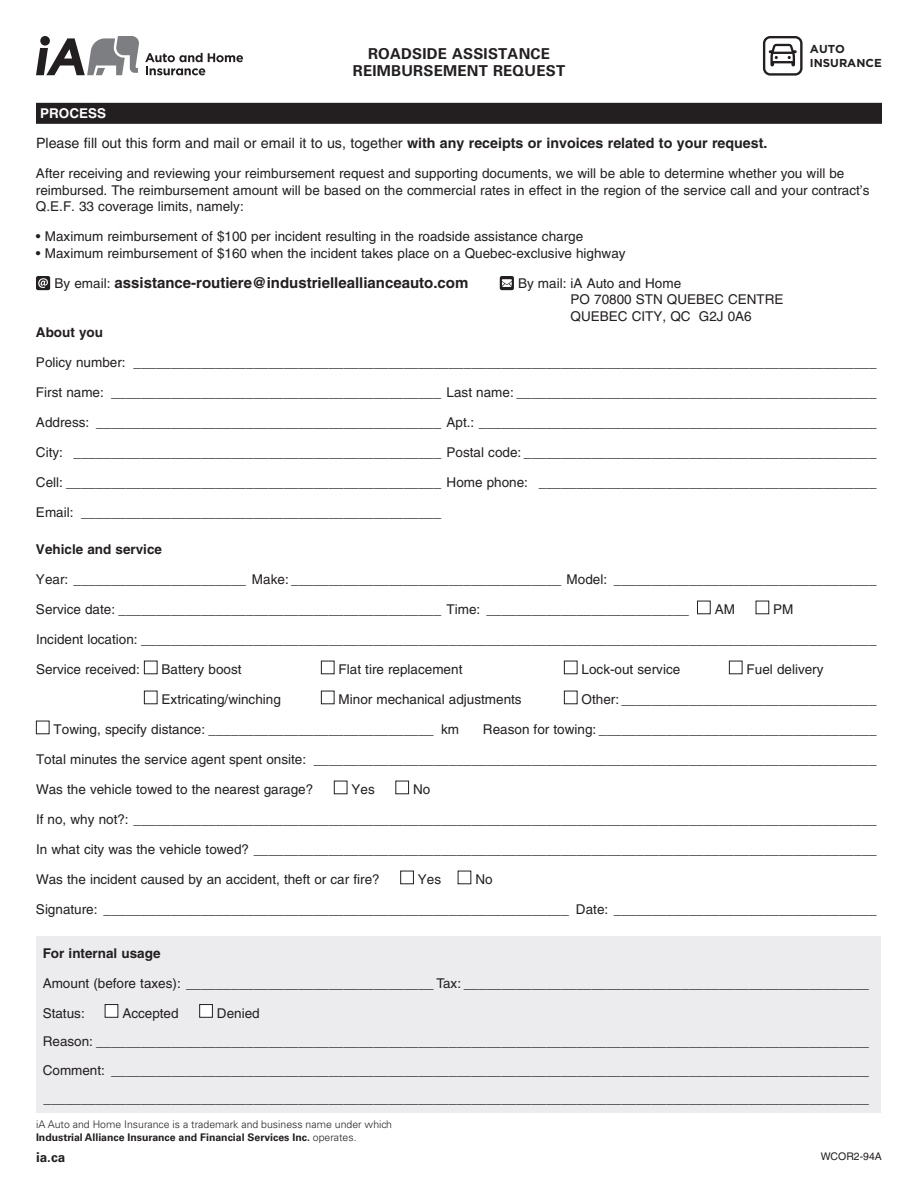
<style>
.page{position:relative;width:918px;height:1188px;background:#fff}
.page>*{position:absolute;margin:0;border:0;box-sizing:border-box;transform-origin:0 0}
.t1{font:700 15px "Helvetica";color:#231f20}
.t2{font:700 15px/16.5px "Univers";letter-spacing:.015em;color:#231f20;text-align:center}
.t3{font:14.25px "Helvetica";color:#231f20}
.t4{font:13.5px/16.5px "Helvetica";color:#231f20}
.t5{font:700 13.5px "Helvetica";color:#231f20}
.t6{font:700 13.5px "Helvetica";color:#fff}
.t7{font:700 13.5px "Univers";color:#231f20}
.t8{font:700 11.55px/13.8px "Gotham";color:#231f20}
.t9{font:300 10.5px/12.8px "Univers";color:#231f20}
.t10{font:10.5px "Helvetica";color:#231f20}
.s1{font-weight:700}
.s2{font-weight:400;font-size:13.5px}
</style>
<div class="page">
<div style="left:36px;top:936px;width:844px;height:176px;background:#ececee"></div>
<div style="left:36px;top:103px;width:846px;height:21px;background:#231f20"></div>
<svg style="left:36px;top:276px;width:14px;height:14px"></svg>
<svg style="left:500px;top:276px;width:14px;height:14px"></svg>
<div style="left:697px;top:601px;width:14px;height:13px;border:1px solid #231f20"></div>
<div style="left:756px;top:601px;width:13px;height:13px;border:1px solid #231f20"></div>
<div style="left:144px;top:661px;width:14px;height:13px;border:1px solid #231f20"></div>
<div style="left:321px;top:661px;width:13px;height:13px;border:1px solid #231f20"></div>
<div style="left:564px;top:661px;width:14px;height:13px;border:1px solid #231f20"></div>
<div style="left:729px;top:661px;width:13px;height:13px;border:1px solid #231f20"></div>
<div style="left:144px;top:691px;width:14px;height:13px;border:1px solid #231f20"></div>
<div style="left:321px;top:691px;width:13px;height:13px;border:1px solid #231f20"></div>
<div style="left:564px;top:691px;width:14px;height:13px;border:1px solid #231f20"></div>
<div style="left:36px;top:721px;width:14px;height:13px;border:1px solid #231f20"></div>
<div style="left:334px;top:781px;width:13px;height:13px;border:1px solid #231f20"></div>
<div style="left:395px;top:781px;width:14px;height:13px;border:1px solid #231f20"></div>
<div style="left:400px;top:871px;width:14px;height:13px;border:1px solid #231f20"></div>
<div style="left:105px;top:1005px;width:13px;height:12px;background:#fff"></div>
<div style="left:105px;top:1004px;width:13px;height:14px;border:1px solid #231f20"></div>
<div style="left:200px;top:1005px;width:12px;height:12px;background:#fff"></div>
<div style="left:199px;top:1004px;width:14px;height:14px;border:1px solid #231f20"></div>
<svg style="left:36px;top:36px;width:103px;height:39px"></svg>
<svg style="left:145px;top:53px;width:98px;height:22px"></svg>
<svg style="left:763px;top:36px;width:40px;height:40px"></svg>
<p class="t2" style="left:353px;top:46px;width:214px">ROADSIDE ASSISTANCE<br>REIMBURSEMENT REQUEST</p>
<p class="t8" style="left:810px;top:42px;width:73px">AUTO<br>INSURANCE</p>
<p class="t6" style="left:40px;top:105px;width:68px">PROCESS</p>
<p class="t3" style="left:36px;top:135px;width:733px">Please fill out this form and mail or email it to us, together <span class="s1">with any receipts or invoices related to your request.</span></p>
<p class="t4" style="left:36px;top:165px;width:835px">After receiving and reviewing your reimbursement request and supporting documents, we will be able to determine whether you will be reimbursed. The reimbursement amount will be based on the commercial rates in effect in the region of the service call and your contract’s<br>Q.E.F. 33 coverage limits, namely:</p>
<p class="t4" style="left:36px;top:228px;width:549px">• Maximum reimbursement of $100 per incident resulting in the roadside assistance charge</p>
<p class="t4" style="left:36px;top:245px;width:591px">• Maximum reimbursement of $160 when the incident takes place on a Quebec-exclusive highway</p>
<p class="t1" style="left:55px;top:273px;width:415px"><span class="s2">By email:</span> assistance-routiere@industrielleallianceauto.com</p>
<p class="t4" style="left:571px;top:275px;width:215px;text-indent:-53px">By mail: iA Auto and Home<br>PO 70800 STN QUEBEC CENTRE<br>QUEBEC CITY, QC G2J 0A6</p>
<p class="t5" style="left:36px;top:324px;width:69px">About you</p>
<p class="t4" style="left:36px;top:354px;width:842px">Policy number: ___________________________________________________________________________________________________</p>
<p class="t4" style="left:36px;top:384px;width:842px">First name: ____________________________________________ Last name: ________________________________________________</p>
<p class="t4" style="left:36px;top:414px;width:842px">Address: ______________________________________________ Apt.: _____________________________________________________</p>
<p class="t4" style="left:36px;top:444px;width:842px">City: _________________________________________________ Postal code: _______________________________________________</p>
<p class="t4" style="left:36px;top:474px;width:842px">Cell: __________________________________________________ Home phone: _____________________________________________</p>
<p class="t4" style="left:36px;top:504px;width:407px">Email: ________________________________________________</p>
<p class="t5" style="left:36px;top:541px;width:128px">Vehicle and service</p>
<p class="t4" style="left:36px;top:571px;width:842px">Year: _______________________ Make: ____________________________________ Model: ___________________________________</p>
<p class="t4" style="left:36px;top:601px;width:655px">Service date: ___________________________________________ Time: ___________________________</p>
<p class="t4" style="left:715px;top:601px;width:22px">AM</p>
<p class="t4" style="left:773px;top:601px;width:22px">PM</p>
<p class="t4" style="left:36px;top:631px;width:842px">Incident location: __________________________________________________________________________________________________</p>
<p class="t4" style="left:36px;top:661px;width:105px">Service received:</p>
<p class="t4" style="left:162px;top:661px;width:81px">Battery boost</p>
<p class="t4" style="left:339px;top:661px;width:125px">Flat tire replacement</p>
<p class="t4" style="left:582px;top:661px;width:100px">Lock-out service</p>
<p class="t4" style="left:747px;top:661px;width:78px">Fuel delivery</p>
<p class="t4" style="left:162px;top:691px;width:121px">Extricating/winching</p>
<p class="t4" style="left:339px;top:691px;width:185px">Minor mechanical adjustments</p>
<p class="t4" style="left:582px;top:691px;width:297px">Other: __________________________________</p>
<p class="t4" style="left:54px;top:721px;width:407px">Towing, specify distance: ______________________________ km</p>
<p class="t4" style="left:483px;top:721px;width:395px">Reason for towing: _____________________________________</p>
<p class="t4" style="left:36px;top:751px;width:842px">Total minutes the service agent spent onsite: ___________________________________________________________________________</p>
<p class="t4" style="left:36px;top:781px;width:279px">Was the vehicle towed to the nearest garage?</p>
<p class="t4" style="left:352px;top:781px;width:25px">Yes</p>
<p class="t4" style="left:413px;top:781px;width:19px">No</p>
<p class="t4" style="left:36px;top:811px;width:842px">If no, why not?: ___________________________________________________________________________________________________</p>
<p class="t4" style="left:36px;top:841px;width:842px">In what city was the vehicle towed? ___________________________________________________________________________________</p>
<p class="t4" style="left:36px;top:871px;width:345px">Was the incident caused by an accident, theft or car fire?</p>
<p class="t4" style="left:418px;top:871px;width:25px">Yes</p>
<p class="t4" style="left:475px;top:871px;width:19px">No</p>
<p class="t4" style="left:36px;top:901px;width:842px">Signature: ______________________________________________________________ Date: ___________________________________</p>
<p class="t5" style="left:43px;top:945px;width:119px">For internal usage</p>
<p class="t4" style="left:43px;top:975px;width:828px">Amount (before taxes): _________________________________ Tax: ______________________________________________________</p>
<p class="t4" style="left:43px;top:1005px;width:44px">Status:</p>
<p class="t4" style="left:122px;top:1005px;width:58px">Accepted</p>
<p class="t4" style="left:43px;top:999px;width:828px;line-height:28.5px;text-indent:174px">Denied<br>Reason: _______________________________________________________________________________________________________ Comment: _____________________________________________________________________________________________________ ______________________________________________________________________________________________________________</p>
<p class="t9" style="left:36px;top:1118px;width:358px">iA Auto and Home Insurance is a trademark and business name under which<br><span class="s1">Industrial Alliance Insurance and Financial Services Inc.</span> operates.</p>
<p class="t7" style="left:36px;top:1149px;width:31px">ia.ca</p>
<p class="t10" style="left:821px;top:1150px;width:63px">WCOR2-94A</p>
</div>
